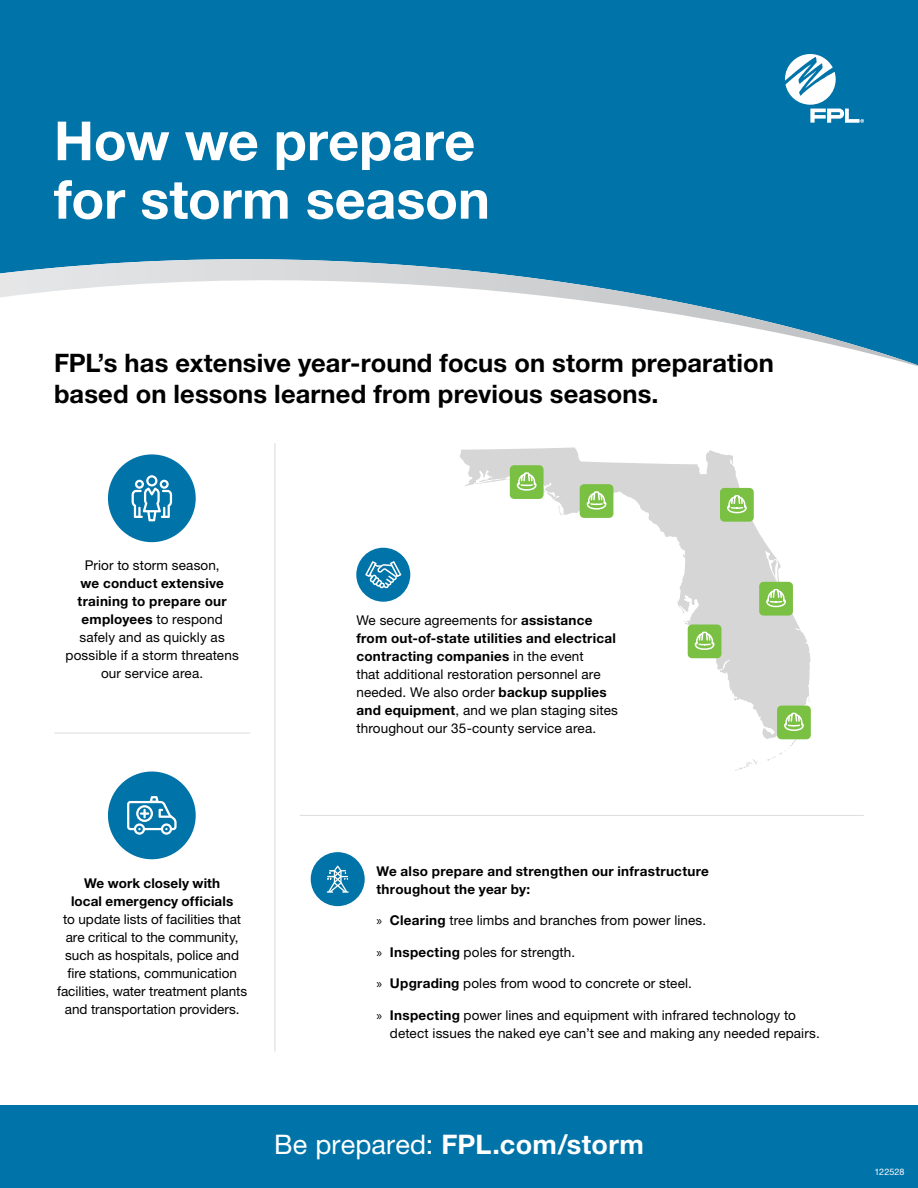
<style>
.page{position:relative;width:918px;height:1188px;background:#fff}
.page>*{position:absolute;margin:0;border:0;box-sizing:border-box;transform-origin:0 0}
.t1{font:700 54px/58.5px "Helvetica Neue LT Std";color:#fff}
.t2{font:700 27px "Helvetica Neue LT Std";letter-spacing:.01em;color:#fff}
.t3{font:700 25.5px/31.5px "Helvetica Neue LT Std";letter-spacing:.005em;color:#000}
.t4{font:13.5px/18px "Helvetica Neue LT Std";letter-spacing:.01em;color:#000}
.t5{font:700 13.5px/18px "Helvetica Neue LT Std";letter-spacing:.015em;color:#000}
.t6{font:9px "Helvetica Neue LT Std";color:#fff}
.s1{font-weight:700}
.s2{font-family:"Myriad Pro"}
.s3{font-weight:400}
</style>
<div class="page">
<div style="left:0;top:0;width:918px;height:218px;background:#0073a8"></div>
<svg style="left:0;top:218px;width:918px;height:148px"></svg>
<svg style="left:785px;top:54px;width:79px;height:69px"></svg>
<div style="left:0;top:1106px;width:918px;height:82px;background:#0073a8"></div>
<hr style="left:274px;top:444px;width:1px;height:607px;background:#dcddde">
<hr style="left:55px;top:733px;width:195px;height:1px;background:#dcddde">
<hr style="left:300px;top:815px;width:563px;height:1px;background:#dcddde">
<svg style="left:460px;top:447px;width:351px;height:324px"></svg>
<div style="left:510px;top:465px;width:34px;height:34px;background:#7ac143;border-radius:4px"></div>
<svg style="left:516px;top:472px;width:21px;height:19px"></svg>
<div style="left:580px;top:484px;width:33px;height:34px;background:#7ac143;border-radius:4px"></div>
<svg style="left:586px;top:491px;width:21px;height:19px"></svg>
<div style="left:720px;top:488px;width:34px;height:34px;background:#7ac143;border-radius:4px"></div>
<svg style="left:727px;top:495px;width:20px;height:19px"></svg>
<div style="left:759px;top:582px;width:34px;height:34px;background:#7ac143;border-radius:4px"></div>
<svg style="left:766px;top:589px;width:20px;height:19px"></svg>
<div style="left:688px;top:625px;width:33px;height:33px;background:#7ac143;border-radius:4px"></div>
<svg style="left:694px;top:631px;width:21px;height:19px"></svg>
<div style="left:777px;top:706px;width:34px;height:33px;background:#7ac143;border-radius:4px"></div>
<svg style="left:784px;top:712px;width:20px;height:19px"></svg>
<div style="left:311px;top:852px;width:54px;height:54px;background:#0073a8;border-radius:50%"></div>
<svg style="left:327px;top:866px;width:22px;height:27px"></svg>
<div style="left:108px;top:454px;width:88px;height:88px;background:#0073a8;border-radius:50%"></div>
<svg style="left:132px;top:475px;width:40px;height:46px"></svg>
<div style="left:108px;top:772px;width:88px;height:87px;background:#0073a8;border-radius:50%"></div>
<svg style="left:127px;top:796px;width:50px;height:39px"></svg>
<div style="left:356px;top:548px;width:54px;height:54px;background:#0073a8;border-radius:50%"></div>
<svg style="left:365px;top:561px;width:36px;height:27px"></svg>
<h1 class="t1" style="left:54px;top:111px;width:437px">How we prepare for storm season</h1>
<h3 class="t3" style="left:54px;top:346px;width:721px">FPL’s has extensive year-round focus on storm preparation based on lessons learned from previous seasons.</h3>
<p class="t4" style="left:85px;top:557px;width:137px">Prior to storm season,</p>
<p class="t4" style="left:66px;top:575px;width:175px;text-align:center"><span class="s1">we conduct extensive training to prepare our employees</span> to respond safely and as quickly as possible if a storm threatens our service area.</p>
<p class="t4" style="left:356px;top:611px;width:263px">We secure agreements for <span class="s1">assistance from out-of-state utilities and electrical contracting companies</span> in the event<br>that additional restoration personnel are needed. We also order <span class="s1">backup supplies and equipment</span>, and we plan staging sites throughout our 35-county service area.</p>
<p class="t5" style="left:71px;top:874px;width:164px;text-align:center">We work closely with local emergency officials</p>
<p class="t4" style="left:57px;top:910px;width:192px;text-align:center">to update lists of facilities that are critical to the community, such as hospitals, police and fire stations, communication facilities, water treatment plants and transportation providers.</p>
<p class="t5" style="left:376px;top:862px;width:334px">We also prepare and strengthen our infrastructure throughout the year by:</p>
<p class="t4" style="left:376px;top:911px;width:331px"><span class="s2">»</span> <span class="s1">Clearing</span> tree limbs and branches from power lines.</p>
<p class="t4" style="left:376px;top:943px;width:200px"><span class="s2">»</span> <span class="s1">Inspecting</span> poles for strength.</p>
<p class="t4" style="left:376px;top:974px;width:317px"><span class="s2">»</span> <span class="s1">Upgrading</span> poles from wood to concrete or steel.</p>
<p class="t4" style="left:390px;top:1006px;width:431px;text-indent:-14px"><span class="s2">»</span> <span class="s1">Inspecting</span> power lines and equipment with infrared technology to detect issues the naked eye can’t see and making any needed repairs.</p>
<h2 class="t2" style="left:274px;top:1128px;width:371px"><span class="s3">Be prepared:</span> FPL.com/storm</h2>
<p class="t6" style="left:875px;top:1166px;width:31px">122528</p>
</div>
